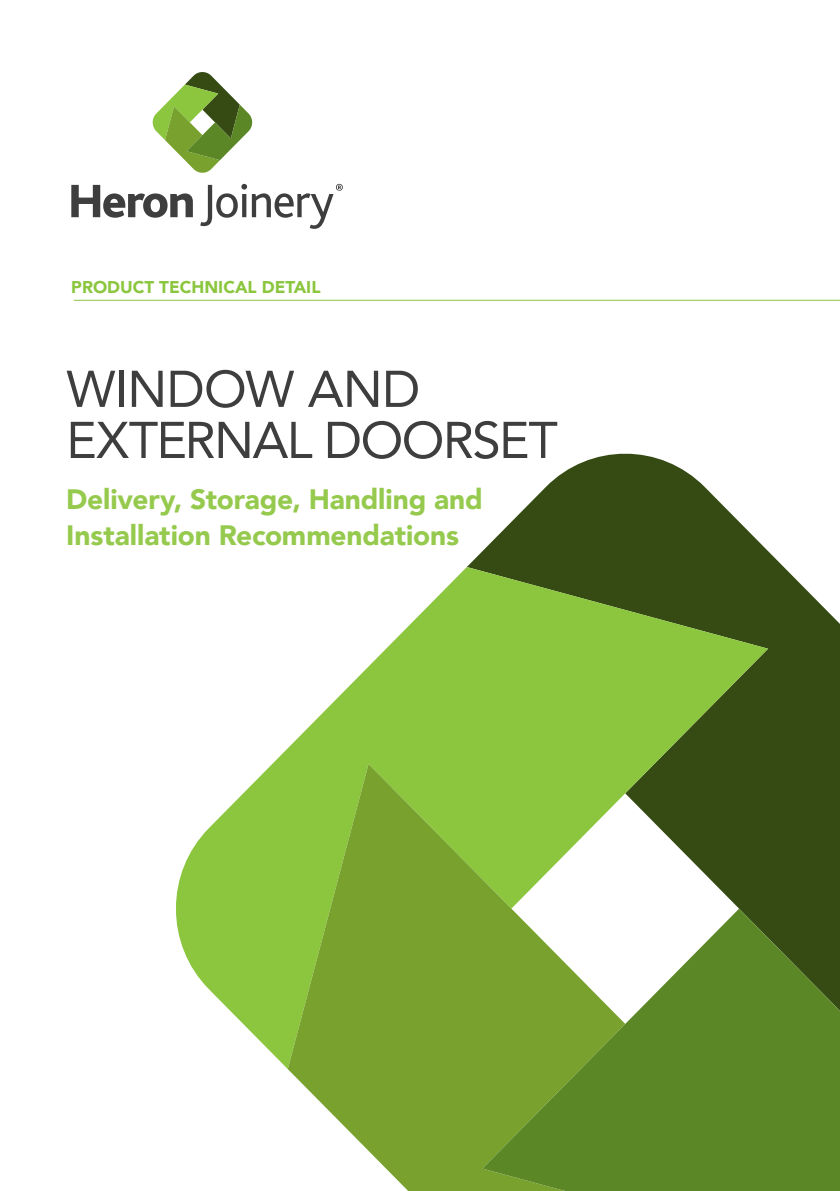
<style>
.page{position:relative;width:840px;height:1191px;background:#fff}
.page>*{position:absolute;margin:0;border:0;box-sizing:border-box;transform-origin:0 0}
.t1{font:51px/51px "Avenir";letter-spacing:-.03em;color:#3e3e3f}
.t2{font:900 28px/36px "Avenir";letter-spacing:-.005em;color:#96ca4e}
.t3{font:900 17px "Avenir";color:#8bc63e}
</style>
<div class="page">
<hr style="left:74px;top:300px;width:765px;height:1px;background:#8bc63e">
<svg style="left:152px;top:72px;width:101px;height:101px"></svg>
<svg style="left:71px;top:184px;width:271px;height:45px"></svg>
<svg style="left:467px;top:453px;width:372px;height:295px;fill:#364b14"></svg>
<svg style="left:176px;top:567px;width:591px;height:501px;fill:#8bc63e"></svg>
<svg style="left:287px;top:764px;width:195px;height:427px;background:#88b244"></svg>
<svg style="left:482px;top:748px;width:357px;height:443px"></svg>
<p class="t3" style="left:71px;top:272px;width:250px">PRODUCT TECHNICAL DETAIL</p>
<p class="t1" style="left:66px;top:362px;width:492px">WINDOW AND<br>EXTERNAL DOORSET</p>
<p class="t2" style="left:66px;top:480px;width:418px">Delivery, Storage, Handling and<br>Installation Recommendations</p>
</div>
